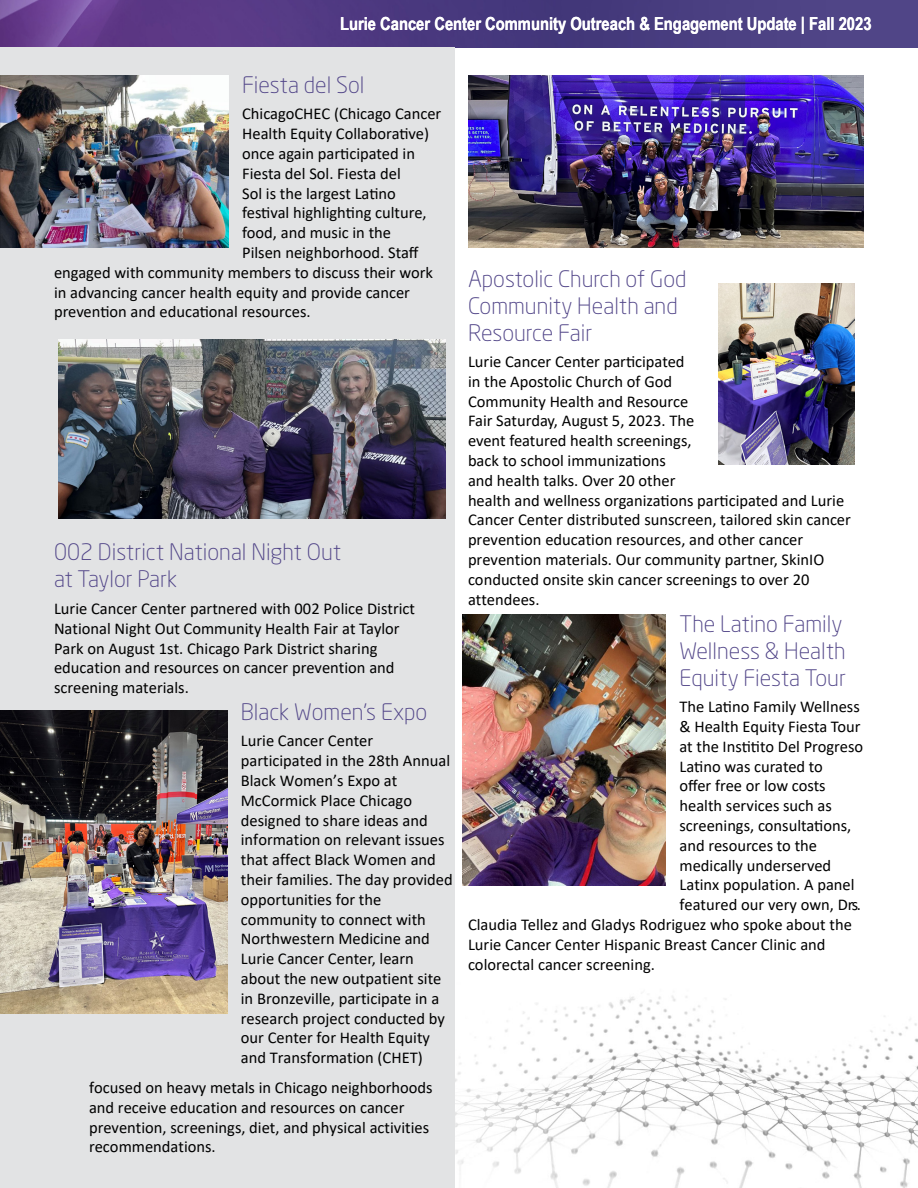
<style>
.page{position:relative;width:918px;height:1188px;background:#fff}
.page>*{position:absolute;margin:0;border:0;box-sizing:border-box;transform-origin:0 0}
.t1{font:300 22.5px/27px "Neo Sans Pro";color:#514588}
.t2{font:700 18px "Arial Narrow";color:#fff}
.t3{font:16.5px/19.8px "Calibri";color:#000}
</style>
<div class="page">
<img style="left:0;top:0;width:918px;height:48px">
<img style="left:454px;top:924px;width:464px;height:264px">
<div style="left:0;top:48px;width:454px;height:1140px;background:#e2e3e4"></div>
<img style="left:0;top:76px;width:229px;height:171px">
<img style="left:58px;top:339px;width:388px;height:179px">
<img style="left:1px;top:711px;width:227px;height:302px">
<img style="left:468px;top:76px;width:396px;height:171px">
<img style="left:718px;top:284px;width:136px;height:181px">
<img style="left:463px;top:615px;width:203px;height:270px">
<p class="t2" style="left:340px;top:10px;width:533px">Lurie Cancer Center Community Outreach &amp; Engagement Update | Fall 2023</p>
<h1 class="t1" style="left:242px;top:71px;width:124px">Fiesta del Sol</h1>
<p class="t3" style="left:242px;top:104px;width:201px">ChicagoCHEC (Chicago Cancer</p>
<p class="t3" style="left:242px;top:123px;width:188px">Health Equity Collaborative)</p>
<p class="t3" style="left:242px;top:143px;width:174px">once again participated in</p>
<p class="t3" style="left:242px;top:163px;width:160px">Fiesta del Sol. Fiesta del</p>
<p class="t3" style="left:242px;top:183px;width:155px">Sol is the largest Latino</p>
<p class="t3" style="left:242px;top:203px;width:186px">festival highlighting culture,</p>
<p class="t3" style="left:242px;top:222px;width:150px">food, and music in the</p>
<p class="t3" style="left:242px;top:242px;width:178px">Pilsen neighborhood. Staff</p>
<p class="t3" style="left:54px;top:262px;width:381px">engaged with community members to discuss their work</p>
<p class="t3" style="left:54px;top:282px;width:358px">in advancing cancer health equity and provide cancer</p>
<p class="t3" style="left:54px;top:302px;width:258px">prevention and educational resources.</p>
<h1 class="t1" style="left:54px;top:538px;width:289px">002 District National Night Out at Taylor Park</h1>
<p class="t3" style="left:54px;top:598px;width:363px">Lurie Cancer Center partnered with 002 Police District National Night Out Community Health Fair at Taylor Park on August 1st. Chicago Park District sharing education and resources on cancer prevention and screening materials.</p>
<h1 class="t1" style="left:241px;top:698px;width:188px">Black Women’s Expo</h1>
<p class="t3" style="left:241px;top:731px;width:213px">Lurie Cancer Center participated in the 28th Annual<br>Black Women’s Expo at<br>McCormick Place Chicago designed to share ideas and information on relevant issues that affect Black Women and their families. The day provided opportunities for the community to connect with<br>Northwestern Medicine and<br>Lurie Cancer Center, learn about the new outpatient site in Bronzeville, participate in a research project conducted by our Center for Health Equity and Transformation (CHET)</p>
<p class="t3" style="left:89px;top:1077px;width:345px">focused on heavy metals in Chicago neighborhoods and receive education and resources on cancer prevention, screenings, diet, and physical activities recommendations.</p>
<h1 class="t1" style="left:468px;top:265px;width:220px">Apostolic Church of God<br>Community Health and<br>Resource Fair</h1>
<p class="t3" style="left:468px;top:351px;width:384px">Lurie Cancer Center participated<br>in the Apostolic Church of God<br>Community Health and Resource<br>Fair Saturday, August 5, 2023. The<br>event featured health screenings,<br>back to school immunizations<br>and health talks. Over 20 other<br>health and wellness organizations participated and Lurie Cancer Center distributed sunscreen, tailored skin cancer prevention education resources, and other cancer prevention materials. Our community partner, SkinIO conducted onsite skin cancer screenings to over 20 attendees.</p>
<h1 class="t1" style="left:680px;top:610px;width:168px">The Latino Family<br>Wellness &amp; Health<br>Equity Fiesta Tour</h1>
<p class="t3" style="left:680px;top:696px;width:182px">The Latino Family Wellness</p>
<p class="t3" style="left:680px;top:716px;width:183px">&amp; Health Equity Fiesta Tour</p>
<p class="t3" style="left:680px;top:736px;width:185px">at the Institito Del Progreso</p>
<p class="t3" style="left:680px;top:756px;width:145px">Latino was curated to</p>
<p class="t3" style="left:680px;top:776px;width:148px">offer free or low costs</p>
<p class="t3" style="left:680px;top:795px;width:154px">health services such as</p>
<p class="t3" style="left:680px;top:815px;width:173px">screenings, consultations,</p>
<p class="t3" style="left:680px;top:835px;width:139px">and resources to the</p>
<p class="t3" style="left:680px;top:855px;width:153px">medically underserved</p>
<p class="t3" style="left:680px;top:875px;width:177px">Latinx population. A panel</p>
<p class="t3" style="left:680px;top:894px;width:183px">featured our very own, Drs.</p>
<p class="t3" style="left:468px;top:914px;width:385px">Claudia Tellez and Gladys Rodriguez who spoke about the</p>
<p class="t3" style="left:468px;top:934px;width:359px">Lurie Cancer Center Hispanic Breast Cancer Clinic and</p>
<p class="t3" style="left:468px;top:954px;width:188px">colorectal cancer screening.</p>
</div>
